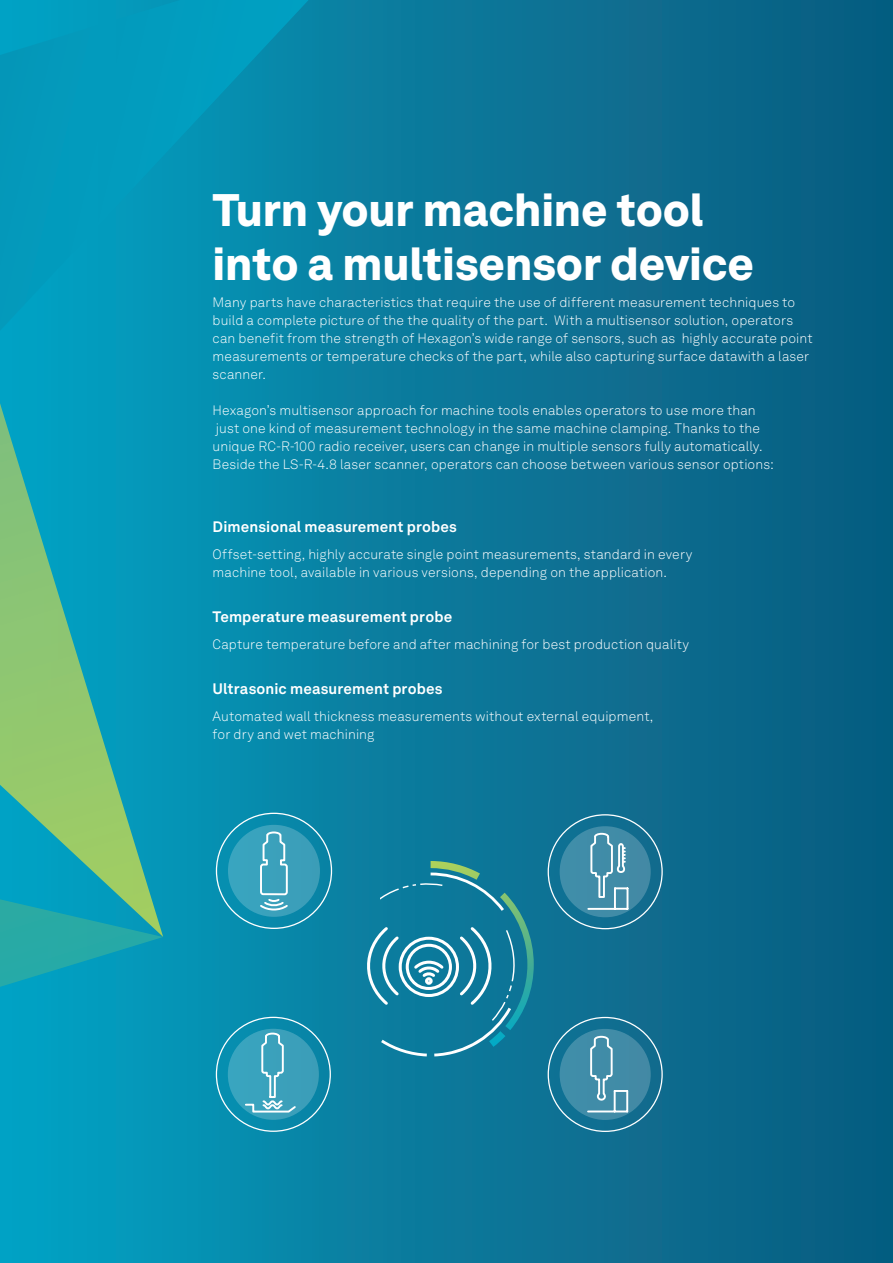
<style>
.page{position:relative;width:893px;height:1263px;background:#fff}
.page>*{position:absolute;margin:0;border:0;box-sizing:border-box;transform-origin:0 0}
.t1{font:900 45px/54px "Hexagon Akkurat";letter-spacing:-.005em;color:#fff}
.t2{font:700 15px "Hexagon Akkurat";letter-spacing:.005em;color:#fff}
.t3{font:300 13.5px/18px "Hexagon Akkurat";letter-spacing:.01em;color:#fff}
</style>
<div class="page">
<div style="left:0;top:0;width:893px;height:1263px;background:linear-gradient(to right,#05a0c2,#0d587c)"></div>
<div style="left:0;top:1173px;width:163px;height:47px;background:#029dbf"></div>
<svg style="left:0;top:0;width:360px;height:1173px"></svg>
<svg style="left:0;top:0;width:163px;height:937px"></svg>
<div style="left:228px;top:825px;width:92px;height:92px;background:#39a0bb;border-radius:50%"></div>
<svg style="left:260px;top:831px;width:28px;height:80px"></svg>
<div style="left:228px;top:1029px;width:91px;height:91px;background:#3b9fba;border-radius:50%"></div>
<svg style="left:244px;top:1032px;width:53px;height:81px"></svg>
<div style="left:560px;top:826px;width:91px;height:91px;background:#408ca8;border-radius:50%"></div>
<hr style="left:588px;top:908px;width:39px;height:2px;background:#fff">
<svg style="left:589px;top:832px;width:39px;height:77px"></svg>
<div style="left:560px;top:1029px;width:91px;height:91px;background:#408ca8;border-radius:50%"></div>
<hr style="left:588px;top:1110px;width:39px;height:2px;background:#fff">
<hr style="left:614px;top:1091px;width:2px;height:20px;background:#fff">
<hr style="left:626px;top:1091px;width:2px;height:20px;background:#fff">
<svg style="left:590px;top:1035px;width:37px;height:65px"></svg>
<svg style="left:363px;top:861px;width:171px;height:195px"></svg>
<h1 class="t1" style="left:213px;top:180px;width:543px">Turn your machine tool into a multisensor device</h1>
<p class="t3" style="left:213px;top:292px;width:601px">Many parts have characteristics that require the use of different measurement techniques to build a complete picture of the the quality of the part. With a multisensor solution, operators can benefit from the strength of Hexagon’s wide range of sensors, such as highly accurate point measurements or temperature checks of the part, while also capturing surface datawith a laser scanner.</p>
<p class="t3" style="left:213px;top:400px;width:562px">Hexagon’s multisensor approach for machine tools enables operators to use more than just one kind of measurement technology in the same machine clamping. Thanks to the unique RC-R-100 radio receiver, users can change in multiple sensors fully automatically.<br>Beside the LS-R-4.8 laser scanner, operators can choose between various sensor options:</p>
<p class="t2" style="left:213px;top:515px;width:246px">Dimensional measurement probes</p>
<p class="t3" style="left:213px;top:544px;width:481px">Offset-setting, highly accurate single point measurements, standard in every machine tool, available in various versions, depending on the application.</p>
<p class="t2" style="left:213px;top:605px;width:241px">Temperature measurement probe</p>
<p class="t3" style="left:213px;top:634px;width:478px">Capture temperature before and after machining for best production quality</p>
<p class="t2" style="left:213px;top:677px;width:231px">Ultrasonic measurement probes</p>
<p class="t3" style="left:213px;top:706px;width:442px">Automated wall thickness measurements without external equipment, for dry and wet machining</p>
</div>
